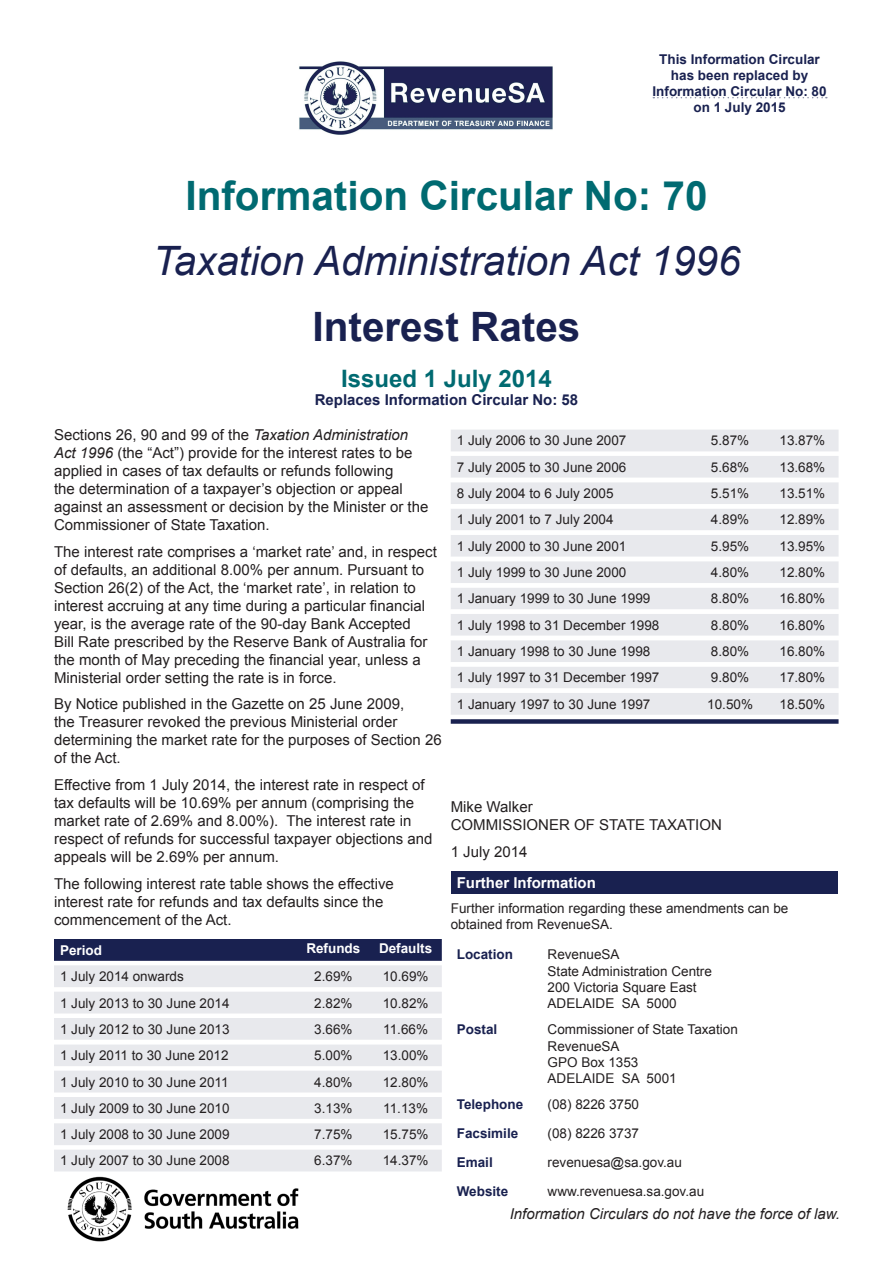
<style>
.page{position:relative;width:893px;height:1263px;background:#fff}
.page>*{position:absolute;margin:0;border:0;box-sizing:border-box;transform-origin:0 0}
.CONTENT_Header{font:italic 40.5px "Arial";color:#192150}
.CONTENT_Header-2{font:700 40.5px "Arial";color:#006a71}
.CONTENT_Header-3{font:700 40.5px "Arial";color:#192150}
.CONTENT_Header-4{font:700 24px "Arial";color:#006a71}
.TEXT{font:15px/18px "Arial";color:#231f20}
.t1{font:italic 15px "Arial";color:#231f20}
.Sign_Off{font:15px/18px "Arial";color:#231f20}
.CONTENT_Header-5{font:700 15px "Arial";color:#192150}
.CONTENT_Header-6{font:700 15px "Arial";color:#fff}
.CONTENT_Text{font:15px "Arial";color:#231f20}
.TEXT-2{font:13.5px "Arial";color:#231f20}
.CONTENT_Text-2{font:13.5px/16.2px "Arial";color:#231f20}
.TABLE_Text__c{font:13.5px "Arial";color:#231f20}
.Ruling_Number{font:700 13.5px/16.2px "Arial";color:#192150;text-align:center}
.CONTENT_Heading_Sub{font:700 13.5px "Arial";color:#192150}
.TABLE_Heading__c{font:700 13.5px "Arial";color:#fff}
.s1{font-style:italic}
</style>
<div class="page">
<img style="left:55px;top:1171px;width:255px;height:71px">
<img style="left:299px;top:62px;width:254px;height:73px">
<div style="left:54px;top:939px;width:388px;height:22px;background:#192150"></div>
<svg style="left:54px;top:965px;width:388px;height:206px;fill:#e8e9ed"></svg>
<svg style="left:54px;top:1040px;width:388px;height:4px"></svg>
<div style="left:451px;top:430px;width:387px;height:21px;background:#e8e9ed"></div>
<div style="left:451px;top:456px;width:387px;height:259px;background:#e8e9ed"></div>
<svg style="left:451px;top:478px;width:387px;height:215px;fill:#e8e9ed"></svg>
<svg style="left:451px;top:719px;width:387px;height:5px;background:#2f3661"></svg>
<div style="left:451px;top:871px;width:386px;height:23px;background:#192150"></div>
<svg style="left:653px;top:97px;width:174px;height:1px"></svg>
<p class="Ruling_Number" style="left:653px;top:51px;width:176px">This Information Circular has been replaced by<br>Information Circular No: 80</p>
<p class="Ruling_Number" style="left:693px;top:100px;width:94px">on 1 July 2015</p>
<p class="CONTENT_Header-2" style="left:185px;top:168px;width:524px">Information Circular No: 70</p>
<p class="CONTENT_Header" style="left:153px;top:235px;width:589px">Taxation Administration Act 1996</p>
<p class="CONTENT_Header-3" style="left:313px;top:299px;width:269px">Interest Rates</p>
<p class="CONTENT_Header-4" style="left:341px;top:362px;width:212px">Issued 1 July 2014</p>
<p class="CONTENT_Header-5" style="left:315px;top:389px;width:265px">Replaces Information Circular No: 58</p>
<p class="TEXT" style="left:54px;top:426px;width:376px">Sections 26, 90 and 99 of the <span class="s1">Taxation Administration Act 1996</span> (the “Act”) provide for the interest rates to be applied in cases of tax defaults or refunds following<br>the determination of a taxpayer’s objection or appeal against an assessment or decision by the Minister or the Commissioner of State Taxation.</p>
<p class="TEXT" style="left:54px;top:543px;width:384px">The interest rate comprises a ‘market rate’ and, in respect of defaults, an additional 8.00% per annum. Pursuant to Section 26(2) of the Act, the ‘market rate’, in relation to interest accruing at any time during a particular financial year, is the average rate of the 90-day Bank Accepted<br>Bill Rate prescribed by the Reserve Bank of Australia for the month of May preceding the financial year, unless a Ministerial order setting the rate is in force.</p>
<p class="TEXT" style="left:54px;top:695px;width:389px">By Notice published in the Gazette on 25 June 2009,<br>the Treasurer revoked the previous Ministerial order determining the market rate for the purposes of Section 26 of the Act.</p>
<p class="TEXT" style="left:54px;top:776px;width:380px">Effective from 1 July 2014, the interest rate in respect of tax defaults will be 10.69% per annum (comprising the market rate of 2.69% and 8.00%). The interest rate in respect of refunds for successful taxpayer objections and appeals will be 2.69% per annum.</p>
<p class="TEXT" style="left:54px;top:874px;width:341px">The following interest rate table shows the effective interest rate for refunds and tax defaults since the commencement of the Act.</p>
<p class="TABLE_Heading__c" style="left:60px;top:941px;width:44px">Period</p>
<p class="TABLE_Heading__c" style="left:306px;top:939px;width:55px">Refunds</p>
<p class="TABLE_Heading__c" style="left:379px;top:939px;width:55px">Defaults</p>
<p class="TEXT-2" style="left:60px;top:967px;width:125px">1 July 2014 onwards</p>
<p class="TABLE_Text__c" style="left:314px;top:967px;width:40px">2.69%</p>
<p class="TABLE_Text__c" style="left:383px;top:967px;width:47px">10.69%</p>
<p class="TEXT-2" style="left:60px;top:994px;width:171px">1 July 2013 to 30 June 2014</p>
<p class="TABLE_Text__c" style="left:314px;top:994px;width:40px">2.82%</p>
<p class="TABLE_Text__c" style="left:383px;top:994px;width:47px">10.82%</p>
<p class="TEXT-2" style="left:60px;top:1020px;width:171px">1 July 2012 to 30 June 2013</p>
<p class="TABLE_Text__c" style="left:314px;top:1020px;width:40px">3.66%</p>
<p class="TABLE_Text__c" style="left:383px;top:1020px;width:46px">11.66%</p>
<p class="TEXT-2" style="left:60px;top:1046px;width:170px">1 July 2011 to 30 June 2012</p>
<p class="TABLE_Text__c" style="left:314px;top:1046px;width:40px">5.00%</p>
<p class="TABLE_Text__c" style="left:383px;top:1046px;width:47px">13.00%</p>
<p class="TEXT-2" style="left:60px;top:1073px;width:170px">1 July 2010 to 30 June 2011</p>
<p class="TABLE_Text__c" style="left:314px;top:1073px;width:40px">4.80%</p>
<p class="TABLE_Text__c" style="left:383px;top:1073px;width:47px">12.80%</p>
<p class="TEXT-2" style="left:60px;top:1099px;width:171px">1 July 2009 to 30 June 2010</p>
<p class="TABLE_Text__c" style="left:314px;top:1099px;width:40px">3.13%</p>
<p class="TABLE_Text__c" style="left:383px;top:1099px;width:46px">11.13%</p>
<p class="TEXT-2" style="left:60px;top:1125px;width:171px">1 July 2008 to 30 June 2009</p>
<p class="TABLE_Text__c" style="left:314px;top:1125px;width:40px">7.75%</p>
<p class="TABLE_Text__c" style="left:383px;top:1125px;width:47px">15.75%</p>
<p class="TEXT-2" style="left:60px;top:1152px;width:171px">1 July 2007 to 30 June 2008</p>
<p class="TABLE_Text__c" style="left:314px;top:1152px;width:40px">6.37%</p>
<p class="TABLE_Text__c" style="left:383px;top:1152px;width:47px">14.37%</p>
<p class="TEXT-2" style="left:457px;top:432px;width:171px">1 July 2006 to 30 June 2007</p>
<p class="TABLE_Text__c" style="left:711px;top:432px;width:40px">5.87%</p>
<p class="TABLE_Text__c" style="left:779px;top:432px;width:47px">13.87%</p>
<p class="TEXT-2" style="left:457px;top:458px;width:171px">7 July 2005 to 30 June 2006</p>
<p class="TABLE_Text__c" style="left:711px;top:458px;width:40px">5.68%</p>
<p class="TABLE_Text__c" style="left:779px;top:458px;width:47px">13.68%</p>
<p class="TEXT-2" style="left:457px;top:484px;width:158px">8 July 2004 to 6 July 2005</p>
<p class="TABLE_Text__c" style="left:711px;top:484px;width:40px">5.51%</p>
<p class="TABLE_Text__c" style="left:779px;top:484px;width:47px">13.51%</p>
<p class="TEXT-2" style="left:457px;top:511px;width:158px">1 July 2001 to 7 July 2004</p>
<p class="TABLE_Text__c" style="left:711px;top:511px;width:40px">4.89%</p>
<p class="TABLE_Text__c" style="left:779px;top:511px;width:47px">12.89%</p>
<p class="TEXT-2" style="left:457px;top:537px;width:171px">1 July 2000 to 30 June 2001</p>
<p class="TABLE_Text__c" style="left:711px;top:537px;width:40px">5.95%</p>
<p class="TABLE_Text__c" style="left:779px;top:537px;width:47px">13.95%</p>
<p class="TEXT-2" style="left:457px;top:563px;width:171px">1 July 1999 to 30 June 2000</p>
<p class="TABLE_Text__c" style="left:711px;top:563px;width:40px">4.80%</p>
<p class="TABLE_Text__c" style="left:779px;top:563px;width:47px">12.80%</p>
<p class="TEXT-2" style="left:457px;top:590px;width:195px">1 January 1999 to 30 June 1999</p>
<p class="TABLE_Text__c" style="left:711px;top:590px;width:40px">8.80%</p>
<p class="TABLE_Text__c" style="left:779px;top:590px;width:47px">16.80%</p>
<p class="TEXT-2" style="left:457px;top:616px;width:204px">1 July 1998 to 31 December 1998</p>
<p class="TABLE_Text__c" style="left:711px;top:616px;width:40px">8.80%</p>
<p class="TABLE_Text__c" style="left:779px;top:616px;width:47px">16.80%</p>
<p class="TEXT-2" style="left:457px;top:642px;width:195px">1 January 1998 to 30 June 1998</p>
<p class="TABLE_Text__c" style="left:711px;top:642px;width:40px">8.80%</p>
<p class="TABLE_Text__c" style="left:779px;top:642px;width:47px">16.80%</p>
<p class="TEXT-2" style="left:457px;top:669px;width:204px">1 July 1997 to 31 December 1997</p>
<p class="TABLE_Text__c" style="left:711px;top:669px;width:40px">9.80%</p>
<p class="TABLE_Text__c" style="left:779px;top:669px;width:47px">17.80%</p>
<p class="TEXT-2" style="left:457px;top:695px;width:195px">1 January 1997 to 30 June 1997</p>
<p class="TABLE_Text__c" style="left:707px;top:695px;width:47px">10.50%</p>
<p class="TABLE_Text__c" style="left:779px;top:695px;width:47px">18.50%</p>
<p class="Sign_Off" style="left:451px;top:798px;width:273px">Mike Walker<br>COMMISSIONER OF STATE TAXATION</p>
<p class="CONTENT_Text" style="left:451px;top:842px;width:78px">1 July 2014</p>
<p class="CONTENT_Header-6" style="left:457px;top:873px;width:141px">Further Information</p>
<p class="CONTENT_Text-2" style="left:451px;top:900px;width:339px">Further information regarding these amendments can be obtained from RevenueSA.</p>
<p class="CONTENT_Heading_Sub" style="left:457px;top:946px;width:58px">Location</p>
<p class="CONTENT_Text-2" style="left:548px;top:947px;width:166px">RevenueSA<br>State Administration Centre<br>200 Victoria Square East<br>ADELAIDE SA 5000</p>
<p class="CONTENT_Heading_Sub" style="left:457px;top:1021px;width:42px">Postal</p>
<p class="CONTENT_Text-2" style="left:548px;top:1022px;width:192px">Commissioner of State Taxation<br>RevenueSA<br>GPO Box 1353<br>ADELAIDE SA 5001</p>
<p class="CONTENT_Heading_Sub" style="left:457px;top:1095px;width:68px">Telephone</p>
<p class="CONTENT_Text-2" style="left:548px;top:1097px;width:93px">(08) 8226 3750</p>
<p class="CONTENT_Heading_Sub" style="left:457px;top:1124px;width:63px">Facsimile</p>
<p class="CONTENT_Text-2" style="left:548px;top:1125px;width:93px">(08) 8226 3737</p>
<p class="CONTENT_Heading_Sub" style="left:457px;top:1153px;width:38px">Email</p>
<p class="CONTENT_Text-2" style="left:548px;top:1154px;width:136px">revenuesa@sa.gov.au</p>
<p class="CONTENT_Heading_Sub" style="left:457px;top:1182px;width:53px">Website</p>
<p class="CONTENT_Text-2" style="left:548px;top:1183px;width:158px">www.revenuesa.sa.gov.au</p>
<p class="t1" style="left:510px;top:1204px;width:332px">Information Circulars do not have the force of law.</p>
</div>
